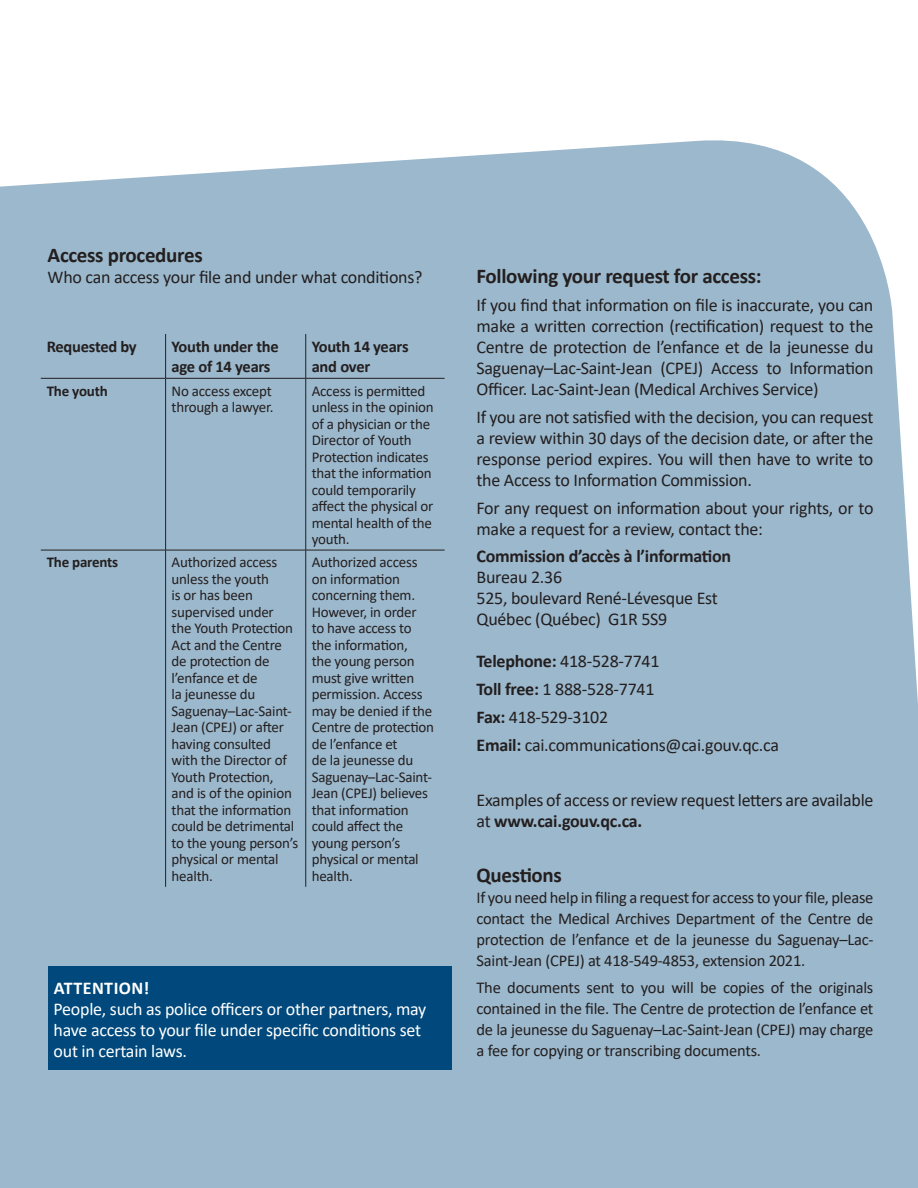
<style>
.page{position:relative;width:918px;height:1188px;background:#fff}
.page>*{position:absolute;margin:0;border:0;box-sizing:border-box;transform-origin:0 0}
.t1{font:700 21px "Calibri";letter-spacing:-.015em;color:#231f20}
.t2{font:18px/21px "Calibri";letter-spacing:-.015em;color:#231f20;text-align:justify}
.t3{font:18px/21px "Calibri";letter-spacing:-.015em;color:#fff}
.t4{font:700 18px "Calibri";letter-spacing:-.015em;color:#231f20}
.t5{font:700 18px "Calibri";letter-spacing:.025em;color:#fff}
.t6{font:16.5px/21px "Calibri";letter-spacing:-.015em;color:#231f20;text-align:justify}
.t7{font:700 16.5px/20px "Calibri";letter-spacing:-.015em;color:#231f20}
.t8{font:15px/16.5px "Calibri";letter-spacing:-.015em;color:#231f20}
.t9{font:700 15px "Calibri";letter-spacing:-.015em;color:#231f20}
.s1{font-weight:700}
</style>
<div class="page">
<div style="left:0;top:140px;width:918px;height:1048px;background:#9cb8cc"></div>
<div style="left:48px;top:967px;width:403px;height:103px;background:#01497c"></div>
<hr style="left:41px;top:550px;width:125px;height:1px;background:#231f20">
<hr style="left:166px;top:550px;width:140px;height:1px;background:#231f20">
<hr style="left:306px;top:550px;width:139px;height:1px;background:#231f20">
<hr style="left:41px;top:378px;width:125px;height:1px;background:#231f20">
<hr style="left:166px;top:378px;width:140px;height:1px;background:#231f20">
<hr style="left:306px;top:378px;width:139px;height:1px;background:#231f20">
<hr style="left:165px;top:334px;width:1px;height:44px;background:#231f20">
<hr style="left:305px;top:334px;width:1px;height:44px;background:#231f20">
<hr style="left:165px;top:379px;width:1px;height:171px;background:#231f20">
<hr style="left:305px;top:379px;width:1px;height:171px;background:#231f20">
<hr style="left:165px;top:550px;width:1px;height:337px;background:#231f20">
<hr style="left:305px;top:550px;width:1px;height:337px;background:#231f20">
<p class="t1" style="left:48px;top:241px;width:157px">Access procedures</p>
<p class="t2" style="left:48px;top:266px;width:376px">Who can access your file and under what conditions?</p>
<p class="t7" style="left:47px;top:337px;width:92px">Requested by</p>
<p class="t7" style="left:172px;top:337px;width:109px">Youth under the age of 14 years</p>
<p class="t7" style="left:312px;top:337px;width:98px">Youth 14 years and over</p>
<p class="t9" style="left:47px;top:380px;width:62px">The youth</p>
<p class="t8" style="left:172px;top:382px;width:103px">No access except through a lawyer.</p>
<p class="t8" style="left:312px;top:382px;width:124px">Access is permitted unless in the opinion of a physician or the<br>Director of Youth<br>Protection indicates that the information could temporarily affect the physical or mental health of the youth.</p>
<p class="t9" style="left:47px;top:552px;width:73px">The parents</p>
<p class="t8" style="left:172px;top:554px;width:128px">Authorized access unless the youth<br>is or has been supervised under<br>the Youth Protection<br>Act and the Centre de protection de l’enfance et de<br>la jeunesse du<br>Saguenay–Lac-Saint-<br>Jean (CPEJ) or after having consulted with the Director of<br>Youth Protection, and is of the opinion that the information could be detrimental to the young person’s physical or mental health.</p>
<p class="t8" style="left:312px;top:554px;width:124px">Authorized access on information concerning them.<br>However, in order<br>to have access to the information,<br>the young person must give written permission. Access may be denied if the<br>Centre de protection de l’enfance et<br>de la jeunesse du<br>Saguenay–Lac-Saint-<br>Jean (CPEJ) believes that information could affect the young person’s physical or mental health.</p>
<p class="t5" style="left:54px;top:975px;width:97px">ATTENTION!</p>
<p class="t3" style="left:54px;top:998px;width:374px">People, such as police officers or other partners, may have access to your file under specific conditions set out in certain laws.</p>
<p class="t1" style="left:477px;top:262px;width:287px">Following your request for access:</p>
<p class="t2" style="left:477px;top:294px;width:398px">If you find that information on file is inaccurate, you can make a written correction (rectification) request to the Centre de protection de l’enfance et de la jeunesse du Saguenay–Lac-Saint-Jean (CPEJ) Access to Information Officer. Lac-Saint-Jean (Medical Archives Service)</p>
<p class="t2" style="left:477px;top:406px;width:398px">If you are not satisfied with the decision, you can request a review within 30 days of the decision date, or after the response period expires. You will then have to write to the Access to Information Commission.</p>
<p class="t2" style="left:477px;top:497px;width:398px">For any request on information about your rights, or to make a request for a review, contact the:</p>
<p class="t4" style="left:477px;top:544px;width:256px">Commission d’accès à l’information</p>
<p class="t2" style="left:477px;top:566px;width:87px">Bureau 2.36</p>
<p class="t2" style="left:477px;top:587px;width:243px">525, boulevard René-Lévesque Est</p>
<p class="t2" style="left:477px;top:608px;width:192px">Québec (Québec) G1R 5S9</p>
<p class="t2" style="left:477px;top:650px;width:184px"><span class="s1">Telephone:</span> 418-528-7741</p>
<p class="t2" style="left:477px;top:678px;width:179px"><span class="s1">Toll free:</span> 1 888-528-7741</p>
<p class="t2" style="left:477px;top:706px;width:133px"><span class="s1">Fax:</span> 418-529-3102</p>
<p class="t2" style="left:477px;top:734px;width:304px"><span class="s1">Email:</span> cai.communications@cai.gouv.qc.ca</p>
<p class="t2" style="left:477px;top:789px;width:398px">Examples of access or review request letters are available at <span class="s1">www.cai.gouv.qc.ca.</span></p>
<p class="t1" style="left:477px;top:860px;width:87px">Questions</p>
<p class="t6" style="left:477px;top:886px;width:399px">If you need help in filing a request for access to your file, please contact the Medical Archives Department of the Centre de protection de l’enfance et de la jeunesse du Saguenay–Lac-Saint-Jean (CPEJ) at 418-549-4853, extension 2021.</p>
<p class="t6" style="left:477px;top:977px;width:398px">The documents sent to you will be copies of the originals contained in the file. The Centre de protection de l’enfance et de la jeunesse du Saguenay–Lac-Saint-Jean (CPEJ) may charge a fee for copying or transcribing documents.</p>
</div>
